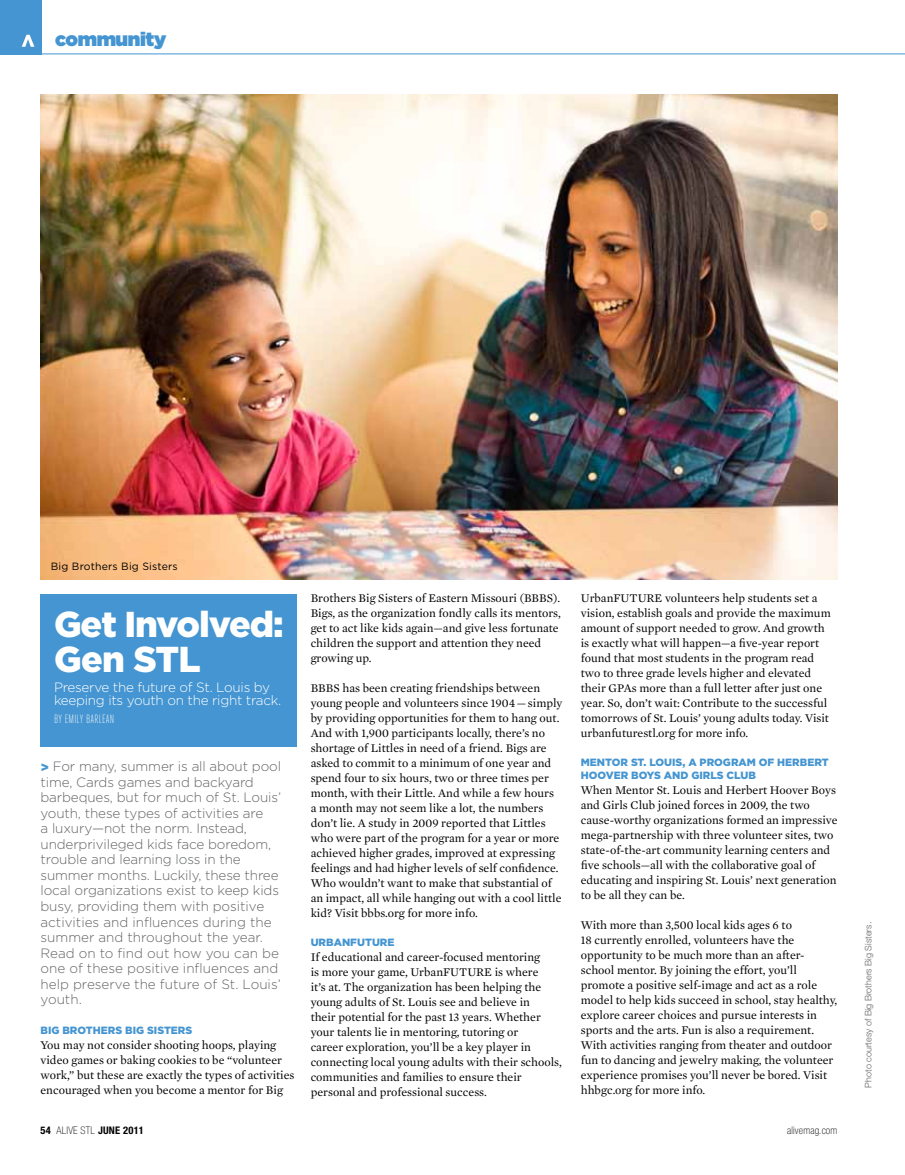
<style>
.page{position:relative;width:905px;height:1175px;background:#fff}
.page>*{position:absolute;margin:0;border:0;box-sizing:border-box;transform-origin:0 0}
.t1{font:900 36px/34.5px "Gotham";letter-spacing:-.03em;color:#fff}
.t2{font:900 19.5px "Gotham";letter-spacing:-.02em;color:#4495d1}
.t3{font:300 13.5px/15.5px "Gotham";letter-spacing:-.01em;color:#636466}
.t4{font:300 13.5px/13.5px "Gotham";letter-spacing:-.02em;color:#fff}
.t5{font:12px/15px "Mercury Text G1 Roman";color:#000}
.t6{font:300 12px "Heroic Condensed";letter-spacing:.02em;color:#fff}
.t7{font:900 10.5px/13.5px "Gotham";color:#4495d1}
.t8{font:10.5px "Gotham";letter-spacing:.015em;color:#000}
.t9{font:700 condensed 10.5px "Helvetica Neue";letter-spacing:.02em;color:#000}
.t10{font:100 condensed 10.5px "Helvetica Neue";letter-spacing:.02em;color:#000}
.t11{font:300 9px "Helvetica Neue";color:#636466}
.s1{font-weight:900;color:#4495d1}
.s2{font-weight:100}
</style>
<div class="page">
<div style="left:0;top:0;width:42px;height:54px;background:#4495d1"></div>
<svg style="left:28px;top:34px;width:876px;height:20px"></svg>
<svg style="left:22px;top:35px;width:12px;height:12px"></svg>
<img style="left:40px;top:95px;width:797px;height:484px">
<div style="left:40px;top:594px;width:257px;height:152px;background:#4495d1"></div>
<h2 class="t2" style="left:55px;top:28px;width:113px">community</h2>
<p class="t8" style="left:51px;top:560px;width:128px">Big Brothers Big Sisters</p>
<h1 class="t1" style="left:54px;top:606px;width:231px">GET INVOLVED:<br>GEN STL</h1>
<p class="t4" style="left:54px;top:680px;width:229px">Preserve the future of St. Louis by keeping its youth on the right track.</p>
<p class="t6" style="left:54px;top:712px;width:62px">BY EMILY BARLEAN</p>
<p class="t3" style="left:40px;top:758px;width:242px"><span class="s1">&gt;</span> For many, summer is all about pool time, Cards games and backyard barbeques, but for much of St. Louis’ youth, these types of activities are<br>a luxury—not the norm. Instead, underprivileged kids face boredom, trouble and learning loss in the summer months. Luckily, these three local organizations exist to keep kids busy, providing them with positive activities and influences during the summer and throughout the year.<br>Read on to find out how you can be one of these positive influences and help preserve the future of St. Louis’ youth.</p>
<p class="t7" style="left:40px;top:1023px;width:153px">BIG BROTHERS BIG SISTERS</p>
<p class="t5" style="left:40px;top:1037px;width:255px">You may not consider shooting hoops, playing video games or baking cookies to be “volunteer work,” but these are exactly the types of activities encouraged when you become a mentor for Big</p>
<p class="t5" style="left:310px;top:590px;width:252px">Brothers Big Sisters of Eastern Missouri (BBBS).<br>Bigs, as the organization fondly calls its mentors, get to act like kids again—and give less fortunate children the support and attention they need growing up.</p>
<p class="t5" style="left:310px;top:680px;width:253px">BBBS has been creating friendships between young people and volunteers since 1904—simply by providing opportunities for them to hang out.<br>And with 1,900 participants locally, there’s no shortage of Littles in need of a friend. Bigs are asked to commit to a minimum of one year and spend four to six hours, two or three times per month, with their Little. And while a few hours a month may not seem like a lot, the numbers don’t lie. A study in 2009 reported that Littles who were part of the program for a year or more achieved higher grades, improved at expressing feelings and had higher levels of self confidence.<br>Who wouldn’t want to make that substantial of an impact, all while hanging out with a cool little kid? Visit bbbs.org for more info.</p>
<p class="t7" style="left:310px;top:934px;width:78px">URBANFUTURE</p>
<p class="t5" style="left:310px;top:949px;width:253px">If educational and career-focused mentoring<br>is more your game, UrbanFUTURE is where<br>it’s at. The organization has been helping the young adults of St. Louis see and believe in<br>their potential for the past 13 years. Whether your talents lie in mentoring, tutoring or<br>career exploration, you’ll be a key player in connecting local young adults with their schools, communities and families to ensure their personal and professional success.</p>
<p class="t5" style="left:580px;top:590px;width:251px">UrbanFUTURE volunteers help students set a vision, establish goals and provide the maximum amount of support needed to grow. And growth is exactly what will happen—a five-year report found that most students in the program read two to three grade levels higher and elevated their GPAs more than a full letter after just one year. So, don’t wait: Contribute to the successful tomorrows of St. Louis’ young adults today. Visit urbanfuturestl.org for more info.</p>
<p class="t7" style="left:580px;top:754px;width:249px">MENTOR ST. LOUIS, A PROGRAM OF HERBERT<br>HOOVER BOYS AND GIRLS CLUB</p>
<p class="t5" style="left:580px;top:782px;width:258px">When Mentor St. Louis and Herbert Hoover Boys and Girls Club joined forces in 2009, the two cause-worthy organizations formed an impressive mega-partnership with three volunteer sites, two state-of-the-art community learning centers and five schools—all with the collaborative goal of educating and inspiring St. Louis’ next generation to be all they can be.</p>
<p class="t5" style="left:580px;top:917px;width:258px">With more than 3,500 local kids ages 6 to<br>18 currently enrolled, volunteers have the opportunity to be much more than an after&shy;school mentor. By joining the effort, you’ll promote a positive self-image and act as a role model to help kids succeed in school, stay healthy, explore career choices and pursue interests in sports and the arts. Fun is also a requirement.<br>With activities ranging from theater and outdoor fun to dancing and jewelry making, the volunteer experience promises you’ll never be bored. Visit hhbgc.org for more info.</p>
<p class="t11" style="left:862px;top:1087px;width:167px;rotate:-90deg">Photo courtesy of Big Brothers Big Sisters.</p>
<p class="t9" style="left:40px;top:1124px;width:105px">54 <span class="s2">ALIVE STL</span> JUNE 2011</p>
<p class="t10" style="left:787px;top:1124px;width:52px">alivemag.com</p>
</div>
